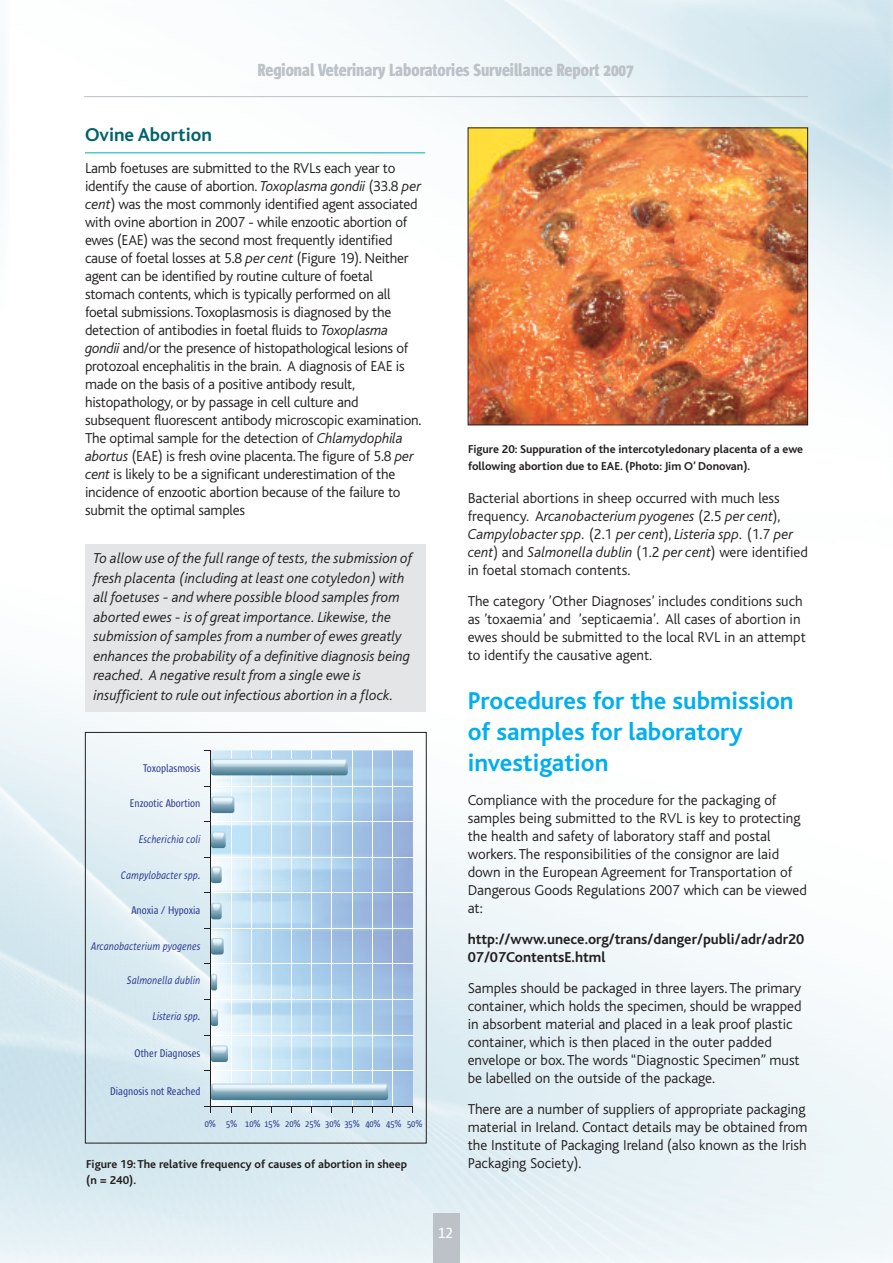
<style>
.page{position:relative;width:893px;height:1263px;background:#fff}
.page>*{position:absolute;margin:0;border:0;box-sizing:border-box;transform-origin:0 0}
.t1{font:700 25.5px/30.6px "Bliss";color:#00aeef}
.t2{font:700 19.5px "Bliss";color:#006269}
.t3{font:800 18px "Sun Sans Condensed";color:#bcc2c7}
.t4{font:18px "Sun Sans Condensed";color:#fff}
.t5{font:300 15px/18px "Bliss";letter-spacing:-.01em;color:#231f20}
.t6{font:italic 300 15px/19.5px "Bliss";color:#231f20}
.t7{font:700 15px/18px "Bliss";color:#231f20}
.t8{font:700 12px/16.5px "Bliss";color:#231f20}
.t9{font:italic 11.4px "Sun Sans";color:#283890;scale:.86 1}
.t10{font:11.4px "Sun Sans Condensed";color:#283890}
.t11{font:10.05px "Sun Sans Condensed";color:#283890}
.s1{font-style:italic}
</style>
<div class="page">
<img style="left:0;top:0;width:893px;height:1263px">
<hr style="left:84px;top:96px;width:724px;height:1px;background:#bcc2c7">
<div style="left:433px;top:1213px;width:26px;height:50px;background:#bcc2c7"></div>
<div style="left:85px;top:732px;width:342px;height:411px;border:1px solid #231f20"></div>
<img style="left:212px;top:750px;width:201px;height:356px">
<hr style="left:204px;top:1106px;width:209px;height:1px;background:#231f20">
<hr style="left:211px;top:750px;width:1px;height:363px;background:#231f20">
<hr style="left:231px;top:750px;width:1px;height:356px;background:#fff">
<hr style="left:251px;top:750px;width:1px;height:356px;background:#fff">
<hr style="left:271px;top:750px;width:1px;height:356px;background:#fff">
<hr style="left:291px;top:750px;width:1px;height:356px;background:#fff">
<hr style="left:312px;top:750px;width:1px;height:356px;background:#fff">
<hr style="left:332px;top:750px;width:1px;height:356px;background:#fff">
<hr style="left:352px;top:750px;width:1px;height:356px;background:#fff">
<hr style="left:372px;top:750px;width:1px;height:356px;background:#fff">
<hr style="left:392px;top:750px;width:1px;height:356px;background:#fff">
<svg style="left:211px;top:1083px;width:177px;height:17px;background:#6f9aad"></svg>
<svg style="left:212px;top:1084px;width:175px;height:8px"></svg>
<svg style="left:211px;top:1045px;width:17px;height:17px"></svg>
<svg style="left:212px;top:1046px;width:14px;height:8px"></svg>
<svg style="left:211px;top:938px;width:13px;height:16px"></svg>
<svg style="left:213px;top:939px;width:9px;height:7px"></svg>
<svg style="left:211px;top:831px;width:15px;height:17px"></svg>
<svg style="left:213px;top:833px;width:11px;height:7px"></svg>
<svg style="left:211px;top:796px;width:23px;height:17px"></svg>
<svg style="left:213px;top:797px;width:20px;height:8px"></svg>
<svg style="left:211px;top:759px;width:137px;height:16px"></svg>
<svg style="left:213px;top:760px;width:133px;height:7px"></svg>
<svg style="left:211px;top:903px;width:11px;height:16px"></svg>
<svg style="left:213px;top:904px;width:7px;height:7px"></svg>
<svg style="left:211px;top:866px;width:11px;height:17px"></svg>
<svg style="left:213px;top:868px;width:7px;height:7px"></svg>
<svg style="left:211px;top:1009px;width:7px;height:17px"></svg>
<svg style="left:212px;top:1010px;width:5px;height:8px"></svg>
<svg style="left:211px;top:974px;width:6px;height:16px"></svg>
<hr style="left:211px;top:1070px;width:202px;height:1px;background:#fff">
<hr style="left:211px;top:1035px;width:202px;height:1px;background:#fff">
<hr style="left:211px;top:999px;width:202px;height:1px;background:#fff">
<hr style="left:211px;top:964px;width:202px;height:1px;background:#fff">
<hr style="left:211px;top:928px;width:202px;height:1px;background:#fff">
<hr style="left:211px;top:892px;width:202px;height:1px;background:#fff">
<hr style="left:211px;top:857px;width:202px;height:1px;background:#fff">
<hr style="left:211px;top:821px;width:202px;height:1px;background:#fff">
<hr style="left:211px;top:786px;width:202px;height:1px;background:#fff">
<div style="left:85px;top:544px;width:340px;height:168px;background:#e3e5e7"></div>
<img style="left:470px;top:130px;width:336px;height:293px">
<div style="left:468px;top:128px;width:340px;height:297px;border:1px solid #231f20"></div>
<hr style="left:85px;top:153px;width:340px;height:1px;background:#00b2b0">
<p class="t3" style="left:257px;top:63px;width:378px">Regional Veterinary Laboratories Surveillance Report 2007</p>
<h2 class="t2" style="left:85px;top:128px;width:128px">Ovine Abortion</h2>
<p class="t5" style="left:85px;top:160px;width:338px">Lamb foetuses are submitted to the RVLs each year to identify the cause of abortion. <span class="s1">Toxoplasma gondii</span> (33.8 <span class="s1">per cent</span>) was the most commonly identified agent associated with ovine abortion in 2007 - while enzootic abortion of ewes (EAE) was the second most frequently identified cause of foetal losses at 5.8 <span class="s1">per cent</span> (Figure 19). Neither agent can be identified by routine culture of foetal stomach contents, which is typically performed on all foetal submissions.Toxoplasmosis is diagnosed by the detection of antibodies in foetal fluids to <span class="s1">Toxoplasma gondii</span> and/or the presence of histopathological lesions of protozoal encephalitis in the brain. A diagnosis of EAE is made on the basis of a positive antibody result, histopathology, or by passage in cell culture and subsequent fluorescent antibody microscopic examination.<br>The optimal sample for the detection of <span class="s1">Chlamydophila abortus</span> (EAE) is fresh ovine placenta.The figure of 5.8 <span class="s1">per cent</span> is likely to be a significant underestimation of the incidence of enzootic abortion because of the failure to submit the optimal samples</p>
<p class="t6" style="left:94px;top:550px;width:320px">To allow use of the full range of tests, the submission of fresh placenta (including at least one cotyledon) with all foetuses - and where possible blood samples from aborted ewes - is of great importance. Likewise, the submission of samples from a number of ewes greatly enhances the probability of a definitive diagnosis being reached. A negative result from a single ewe is insufficient to rule out infectious abortion in a flock.</p>
<p class="t10" style="left:143px;top:764px;width:59px">Toxoplasmosis</p>
<p class="t10" style="left:130px;top:799px;width:72px">Enzootic Abortion</p>
<p class="t9" style="left:139px;top:835px;width:73px">Escherichia coli</p>
<p class="t9" style="left:121px;top:870px;width:94px">Campylobacter spp.</p>
<p class="t10" style="left:131px;top:906px;width:71px">Anoxia / Hypoxia</p>
<p class="t9" style="left:91px;top:941px;width:129px">Arcanobacterium pyogenes</p>
<p class="t9" style="left:127px;top:976px;width:87px">Salmonella dublin</p>
<p class="t9" style="left:153px;top:1011px;width:57px">Listeria spp.</p>
<p class="t10" style="left:134px;top:1049px;width:68px">Other Diagnoses</p>
<p class="t10" style="left:110px;top:1087px;width:92px">Diagnosis not Reached</p>
<p class="t11" style="left:205px;top:1120px;width:219px">0% 5% 10% 15% 20% 25% 30% 35% 40% 45% 50%</p>
<p class="t8" style="left:468px;top:443px;width:337px">Figure 20: Suppuration of the intercotyledonary placenta of a ewe following abortion due to EAE. (Photo: Jim O’ Donovan).</p>
<p class="t5" style="left:468px;top:490px;width:342px">Bacterial abortions in sheep occurred with much less frequency. A<span class="s1">rcanobacterium pyogenes</span> (2.5 <span class="s1">per cent</span>), <span class="s1">Campylobacter spp.</span> (2.1 <span class="s1">per cent</span>), <span class="s1">Listeria spp.</span> (1.7 <span class="s1">per cent</span>) and <span class="s1">Salmonella dublin</span> (1.2 <span class="s1">per cent</span>) were identified in foetal stomach contents.</p>
<p class="t5" style="left:468px;top:593px;width:340px">The category ’Other Diagnoses’ includes conditions such as ’toxaemia’ and ’septicaemia’. All cases of abortion in ewes should be submitted to the local RVL in an attempt to identify the causative agent.</p>
<h1 class="t1" style="left:468px;top:689px;width:327px">Procedures for the submission of samples for laboratory investigation</h1>
<p class="t5" style="left:468px;top:792px;width:341px">Compliance with the procedure for the packaging of samples being submitted to the RVL is key to protecting the health and safety of laboratory staff and postal workers. The responsibilities of the consignor are laid down in the European Agreement for Transportation of Dangerous Goods Regulations 2007 which can be viewed at:</p>
<p class="t7" style="left:468px;top:932px;width:338px">http://www.unece.org/trans/danger/publi/adr/adr20<br>07/07ContentsE.html</p>
<p class="t5" style="left:468px;top:980px;width:335px">Samples should be packaged in three layers. The primary container, which holds the specimen, should be wrapped in absorbent material and placed in a leak proof plastic container, which is then placed in the outer padded envelope or box. The words “Diagnostic Specimen” must be labelled on the outside of the package.</p>
<p class="t5" style="left:468px;top:1101px;width:341px">There are a number of suppliers of appropriate packaging material in Ireland. Contact details may be obtained from the Institute of Packaging Ireland (also known as the Irish</p>
<p class="t8" style="left:86px;top:1157px;width:322px">Figure 19:The relative frequency of causes of abortion in sheep</p>
<p class="t5" style="left:468px;top:1155px;width:115px">Packaging Society).</p>
<p class="t8" style="left:86px;top:1173px;width:51px">(n = 240).</p>
<p class="t4" style="left:438px;top:1225px;width:16px">12</p>
</div>
